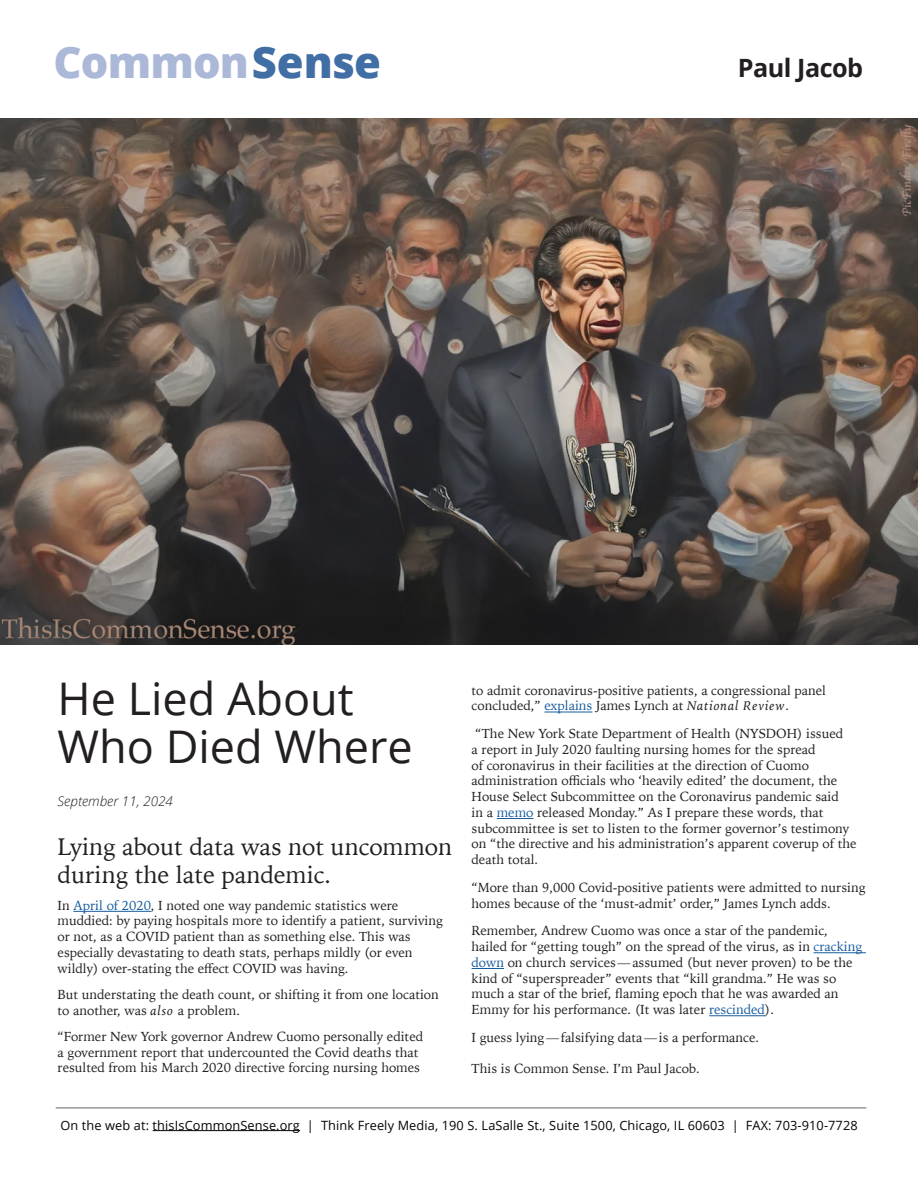
<style>
.page{position:relative;width:918px;height:1188px;background:#fff}
.page>*{position:absolute;margin:0;border:0;box-sizing:border-box;transform-origin:0 0}
.t1{font:45px/47.4px "Open Sans";color:#231f20}
.t2{font:800 43.5px "Open Sans";letter-spacing:-.02em;color:#abb8d8}
.t3{font:700 25.2px "Open Sans";letter-spacing:-.02em;color:#231f20}
.t4{font:24px/28.8px "Iowan Old Style";color:#231f20}
.t5{font:italic 300 13.5px "Open Sans";color:#231f20}
.t6{font:13.2px/15.8px "Iowan Old Style";color:#231f20}
.t7{font:12.75px "Open Sans";letter-spacing:.01em;color:#040503}
.s1{color:#416ea4}
.s2{color:#175d9e}
.s3{font-style:italic}
</style>
<div class="page">
<hr style="left:153px;top:1130px;width:147px;height:1px;background:#040503">
<hr style="left:56px;top:1108px;width:810px;height:1px;background:#636366">
<img style="left:0;top:118px;width:918px;height:527px">
<hr style="left:73px;top:911px;width:78px;height:1px;background:#175d9e">
<hr style="left:544px;top:712px;width:48px;height:1px;background:#175d9e">
<hr style="left:497px;top:818px;width:36px;height:1px;background:#175d9e">
<hr style="left:814px;top:952px;width:52px;height:1px;background:#175d9e">
<hr style="left:472px;top:968px;width:32px;height:1px;background:#175d9e">
<hr style="left:709px;top:1015px;width:56px;height:1px;background:#175d9e">
<h2 class="t2" style="left:54px;top:29px;width:329px">Common<span class="s1">Sense</span></h2>
<h3 class="t3" style="left:738px;top:51px;width:127px">Paul Jacob</h3>
<h1 class="t1" style="left:58px;top:674px;width:357px">He Lied About<br>Who Died Where</h1>
<p class="t5" style="left:58px;top:792px;width:117px">September 11, 2024</p>
<h3 class="t4" style="left:58px;top:831px;width:396px">Lying about data was not uncommon during the late pandemic.</h3>
<p class="t6" style="left:58px;top:897px;width:387px">In <span class="s2">April of 2020</span>, I noted one way pandemic statistics were muddied: by paying hospitals more to identify a patient, surviving or not, as a COVID patient than as something else. This was especially devastating to death stats, perhaps mildly (or even wildly) over-stating the effect COVID was having.</p>
<p class="t6" style="left:58px;top:986px;width:383px">But understating the death count, or shifting it from one location to another, was <span class="s3">also</span> a problem.</p>
<p class="t6" style="left:58px;top:1028px;width:367px">“Former New York governor Andrew Cuomo personally edited a government report that undercounted the Covid deaths that resulted from his March 2020 directive forcing nursing homes</p>
<p class="t6" style="left:472px;top:682px;width:356px">to admit coronavirus-positive patients, a congressional panel concluded,” <span class="s2">explains</span> James Lynch at <span class="s3">National Review</span>.</p>
<p class="t6" style="left:472px;top:725px;width:386px">“The New York State Department of Health (NYSDOH) issued<br>a report in July 2020 faulting nursing homes for the spread<br>of coronavirus in their facilities at the direction of Cuomo administration officials who ‘heavily edited’ the document, the House Select Subcommittee on the Coronavirus pandemic said<br>in a <span class="s2">memo</span> released Monday.” As I prepare these words, that subcommittee is set to listen to the former governor’s testimony on “the directive and his administration’s apparent coverup of the death total.</p>
<p class="t6" style="left:472px;top:879px;width:395px">“More than 9,000 Covid-positive patients were admitted to nursing homes because of the ‘must-admit’ order,” James Lynch adds.</p>
<p class="t6" style="left:472px;top:922px;width:392px">Remember, Andrew Cuomo was once a star of the pandemic, hailed for “getting tough” on the spread of the virus, as in <span class="s2">cracking down</span> on church services—assumed (but never proven) to be the kind of “superspreader” events that “kill grandma.” He was so much a star of the brief, flaming epoch that he was awarded an Emmy for his performance. (It was later <span class="s2">rescinded</span>).</p>
<p class="t6" style="left:472px;top:1029px;width:289px">I guess lying—falsifying data—is a performance.</p>
<p class="t6" style="left:472px;top:1060px;width:230px">This is Common Sense. I’m Paul Jacob.</p>
<p class="t7" style="left:60px;top:1116px;width:799px">On the web at: thisIsCommonSense.org | Think Freely Media, 190 S. LaSalle St., Suite 1500, Chicago, IL 60603 | FAX: 703-910-7728</p>
</div>
